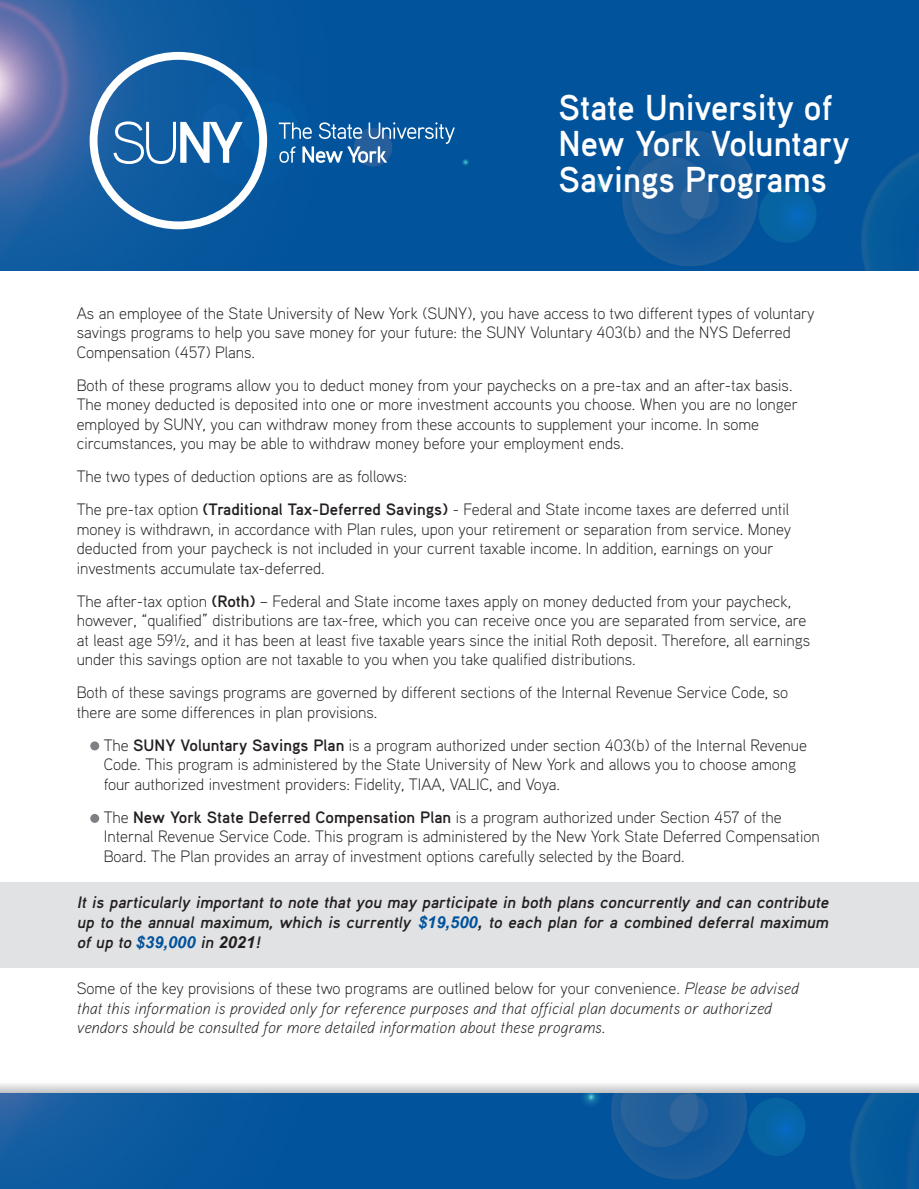
<style>
.page{position:relative;width:919px;height:1189px;background:#fff}
.page>*{position:absolute;margin:0;border:0;box-sizing:border-box;transform-origin:0 0}
.t1{font:700 36px/36px "Aaux Pro";color:#fff;scale:.95 1}
.t2{font:300 16.5px/19.5px "Aaux Pro";color:#231f20}
.t3{font:italic 300 16.5px/19.5px "Aaux Pro";color:#231f20}
.t4{font:italic 700 16.5px/19.5px "Aaux Pro";color:#231f20;text-align:justify}
.s1{font-weight:700}
.s2{font-family:"Arial";color:#01529a}
.s3{font-family:"Arial"}
.s4{font-style:normal}
</style>
<div class="page">
<div style="left:0;top:881px;width:918px;height:86px;background:#e1e2e4"></div>
<img style="left:0;top:1092px;width:918px;height:96px">
<svg style="left:0;top:1084px;width:918px;height:8px;background:#dbdbdd"></svg>
<img style="left:0;top:0;width:918px;height:270px">
<div style="left:90px;top:741px;width:9px;height:9px;background:#7e8083;border-radius:50%"></div>
<div style="left:90px;top:813px;width:9px;height:9px;background:#7e8083;border-radius:50%"></div>
<svg style="left:90px;top:52px;width:177px;height:177px"></svg>
<svg style="left:279px;top:122px;width:175px;height:41px;background:#3474ae"></svg>
<p class="t1" style="left:558px;top:89px;width:290px">State University of</p>
<p class="t1" style="left:558px;top:125px;width:308px">New York Voluntary<br>Savings Programs</p>
<p class="t2" style="left:77px;top:302px;width:739px">As an employee of the State University of New York (SUNY), you have access to two different types of voluntary savings programs to help you save money for your future: the SUNY Voluntary 403(b) and the NYS Deferred<br>Compensation (457) Plans.</p>
<p class="t2" style="left:77px;top:374px;width:722px">Both of these programs allow you to deduct money from your paychecks on a pre-tax and an after-tax basis.<br>The money deducted is deposited into one or more investment accounts you choose. When you are no longer employed by SUNY, you can withdraw money from these accounts to supplement your income. In some circumstances, you may be able to withdraw money before your employment ends.</p>
<p class="t2" style="left:77px;top:466px;width:332px">The two types of deduction options are as follows:</p>
<p class="t2" style="left:77px;top:499px;width:715px">The pre-tax option <span class="s1">(Traditional Tax-Deferred Savings)</span> - Federal and State income taxes are deferred until money is withdrawn, in accordance with Plan rules, upon your retirement or separation from service. Money deducted from your paycheck is not included in your current taxable income. In addition, earnings on your investments accumulate tax-deferred.</p>
<p class="t2" style="left:77px;top:590px;width:734px">The after-tax option <span class="s1">(Roth)</span> – Federal and State income taxes apply on money deducted from your paycheck, however, “qualified” distributions are tax-free, which you can receive once you are separated from service, are at least age 59½, and it has been at least five taxable years since the initial Roth deposit. Therefore, all earnings under this savings option are not taxable to you when you take qualified distributions.</p>
<p class="t2" style="left:77px;top:682px;width:712px">Both of these savings programs are governed by different sections of the Internal Revenue Service Code, so there are some differences in plan provisions.</p>
<p class="t2" style="left:104px;top:734px;width:704px">The <span class="s1">SUNY Voluntary Savings Plan</span> is a program authorized under section 403(b) of the Internal Revenue<br>Code. This program is administered by the State University of New York and allows you to choose among four authorized investment providers: Fidelity, TIAA, VALIC, and Voya.</p>
<p class="t2" style="left:104px;top:806px;width:717px">The <span class="s1">New York State Deferred Compensation Plan</span> is a program authorized under Section 457 of the<br>Internal Revenue Service Code. This program is administered by the New York State Deferred Compensation<br>Board. The Plan provides an array of investment options carefully selected by the Board.</p>
<p class="t4" style="left:77px;top:892px;width:756px">It is particularly important to note that you may participate in both plans concurrently and can contribute up to the annual maximum, which is currently <span class="s2">$ 1 9, 5 0 0</span><span class="s3">,</span> to each plan for a combined deferral maximum of up to <span class="s2">$39,000</span> in <span class="s3">2021</span>!</p>
<p class="t3" style="left:77px;top:977px;width:723px"><span class="s4">Some of the key provisions of these two programs are outlined below for your convenience.</span> Please be advised that this information is provided only for reference purposes and that official plan documents or authorized vendors should be consulted for more detailed information about these programs.</p>
</div>
